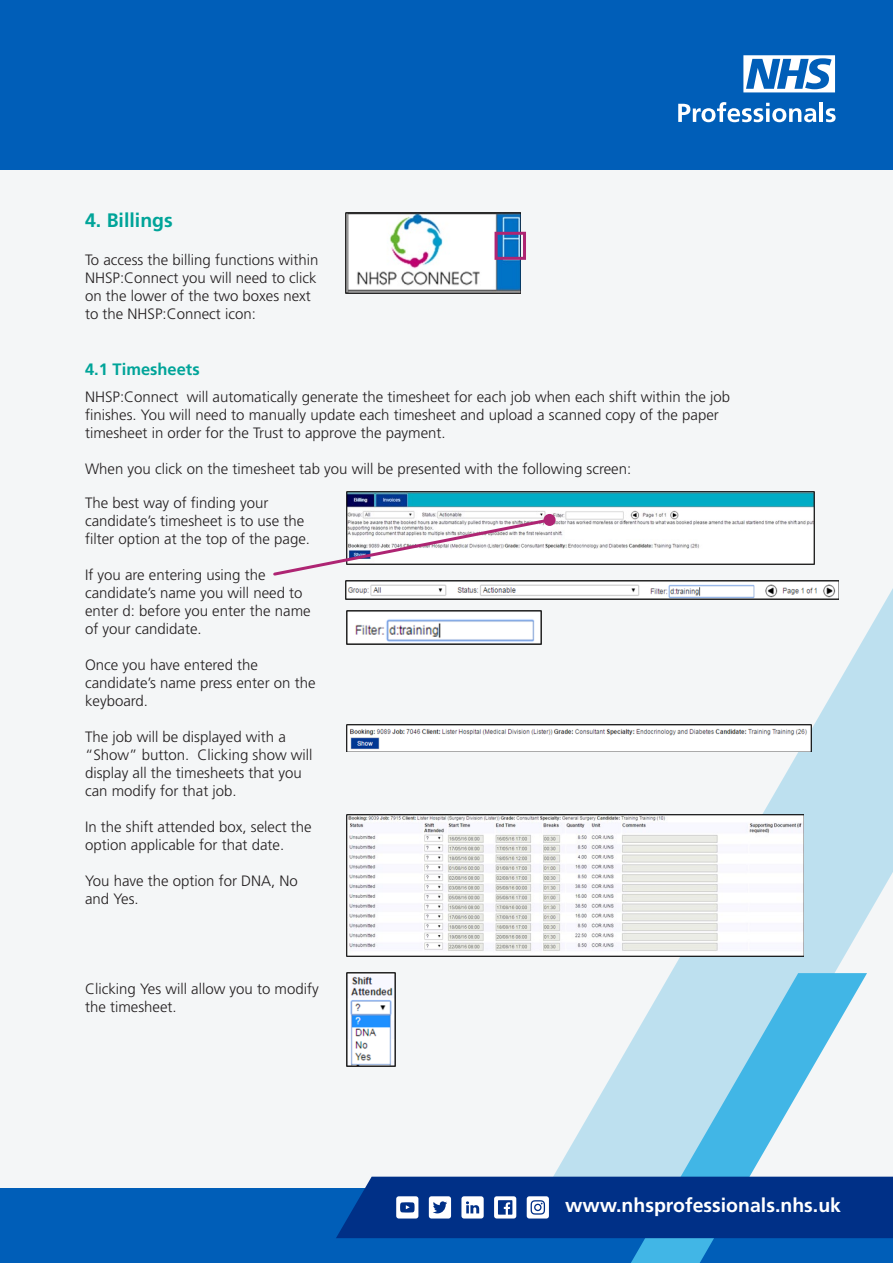
<style>
.page{position:relative;width:893px;height:1263px;background:#f4f6f7}
.page>*{position:absolute;margin:0;border:0;box-sizing:border-box;transform-origin:0 0}
.t1{font:700 19.5px "Frutiger LT Std";color:#fff}
.t2{font:700 19.5px "Frutiger LT Std";color:#00a499}
.t3{font:700 16.5px "Frutiger LT Std";color:#00a499}
.t4{font:300 15px/18px "Frutiger LT Std";color:#231f20}
</style>
<div class="page">
<svg style="left:493px;top:293px;width:400px;height:884px"></svg>
<div style="left:0;top:1188px;width:893px;height:75px;background:#005eb8"></div>
<svg style="left:558px;top:973px;width:309px;height:290px"></svg>
<svg style="left:336px;top:1177px;width:557px;height:61px;background:#103e8f"></svg>
<div style="left:0;top:0;width:893px;height:170px;background:#005eb8"></div>
<svg style="left:743px;top:55px;width:93px;height:37px"></svg>
<svg style="left:678px;top:102px;width:142px;height:20px"></svg>
<hr style="left:820px;top:102px;width:3px;height:20px;background:#fff">
<svg style="left:826px;top:108px;width:10px;height:14px"></svg>
<img style="left:346px;top:213px;width:175px;height:80px">
<img style="left:346px;top:491px;width:468px;height:73px">
<img style="left:345px;top:581px;width:494px;height:18px">
<img style="left:346px;top:611px;width:195px;height:33px">
<img style="left:346px;top:724px;width:466px;height:28px">
<img style="left:346px;top:815px;width:458px;height:141px">
<img style="left:346px;top:972px;width:49px;height:94px">
<div style="left:495px;top:232px;width:31px;height:28px;border:3px solid #ae2573"></div>
<svg style="left:273px;top:516px;width:280px;height:62px"></svg>
<div style="left:544px;top:514px;width:12px;height:12px;background:#ae2573;border-radius:50%"></div>
<p class="t2" style="left:85px;top:209px;width:89px">4. Billings</p>
<p class="t4" style="left:85px;top:251px;width:235px">To access the billing functions within NHSP:Connect you will need to click on the lower of the two boxes next to the NHSP:Connect icon:</p>
<p class="t3" style="left:85px;top:359px;width:116px">4.1 Timesheets</p>
<p class="t4" style="left:85px;top:388px;width:647px">NHSP:Connect will automatically generate the timesheet for each job when each shift within the job finishes. You will need to manually update each timesheet and upload a scanned copy of the paper timesheet in order for the Trust to approve the payment.</p>
<p class="t4" style="left:85px;top:460px;width:548px">When you click on the timesheet tab you will be presented with the following screen:</p>
<p class="t4" style="left:85px;top:494px;width:227px">The best way of finding your candidate’s timesheet is to use the filter option at the top of the page.</p>
<p class="t4" style="left:85px;top:566px;width:227px">If you are entering using the candidate’s name you will need to enter d: before you enter the name of your candidate.</p>
<p class="t4" style="left:85px;top:656px;width:232px">Once you have entered the candidate’s name press enter on the keyboard.</p>
<p class="t4" style="left:85px;top:728px;width:229px">The job will be displayed with a “Show” button. Clicking show will display all the timesheets that you can modify for that job.</p>
<p class="t4" style="left:85px;top:818px;width:228px">In the shift attended box, select the option applicable for that date.</p>
<p class="t4" style="left:85px;top:872px;width:214px">You have the option for DNA, No and Yes.</p>
<p class="t4" style="left:85px;top:980px;width:235px">Clicking Yes will allow you to modify the timesheet.</p>
<h1 class="t1" style="left:565px;top:1193px;width:277px">www.nhsprofessionals.nhs.uk</h1>
</div>
